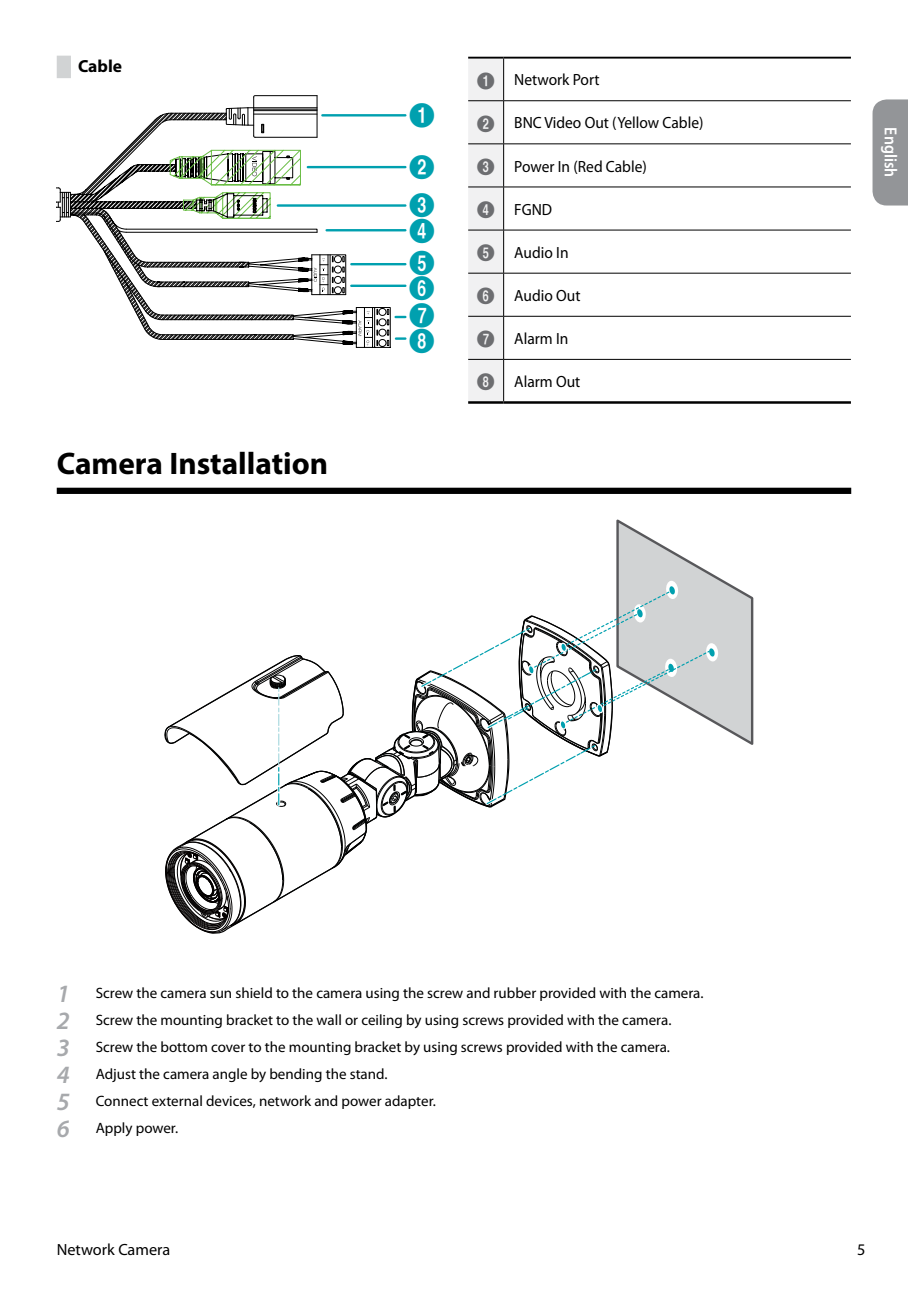
<style>
.page{position:relative;width:908px;height:1290px;background:#fff}
.page>*{position:absolute;margin:0;border:0;box-sizing:border-box;transform-origin:0 0}
.t1{font:700 31.25px "Myriad Pro";color:#000}
.t2{font:25.25px/26px "Numberblackfilled";color:#00a0af}
.t3{font:600 17.5px "Myriad Pro";color:#fff;scale:.9 1}
.t4{font:700 17.5px "Myriad Pro";color:#000}
.t5{font:16.25px "Myriad Pro";color:#000;scale:.95 1}
.t6{font:16.25px "Myriad Pro";color:#000}
.t7{font:15px/27px "Myriad Pro";color:#000}
.s1{font-family:"Numberblackfilled";font-size:17.5px;color:#6d6e71}
.s2{font-weight:600;font-style:italic;font-size:25px;color:#a7a9ac}
</style>
<div class="page">
<div style="left:57px;top:56px;width:14px;height:22px;background:#d1d3d4"></div>
<hr style="left:316px;top:96px;width:1px;height:41px;background:#000">
<svg style="left:253px;top:95px;width:65px;height:3px"></svg>
<hr style="left:253px;top:97px;width:1px;height:39px;background:#000">
<svg style="left:57px;top:107px;width:348px;height:241px"></svg>
<div style="left:278px;top:202px;width:127px;height:6px;background:#fff"></div>
<hr style="left:278px;top:204px;width:127px;height:3px;background:#00a0af">
<div style="left:468px;top:59px;width:35px;height:342px;background:#f1f1f2"></div>
<hr style="left:503px;top:59px;width:1px;height:41px;background:#000">
<hr style="left:468px;top:100px;width:35px;height:1px;background:#000">
<hr style="left:503px;top:100px;width:347px;height:1px;background:#000">
<hr style="left:503px;top:101px;width:1px;height:43px;background:#000">
<hr style="left:468px;top:143px;width:35px;height:1px;background:#000">
<hr style="left:503px;top:143px;width:347px;height:1px;background:#000">
<hr style="left:503px;top:144px;width:1px;height:43px;background:#000">
<hr style="left:468px;top:187px;width:35px;height:1px;background:#000">
<hr style="left:503px;top:187px;width:347px;height:1px;background:#000">
<hr style="left:503px;top:187px;width:1px;height:43px;background:#000">
<hr style="left:468px;top:230px;width:35px;height:1px;background:#000">
<hr style="left:503px;top:230px;width:347px;height:1px;background:#000">
<hr style="left:503px;top:230px;width:1px;height:43px;background:#000">
<hr style="left:468px;top:273px;width:35px;height:1px;background:#000">
<hr style="left:503px;top:273px;width:347px;height:1px;background:#000">
<hr style="left:503px;top:273px;width:1px;height:43px;background:#000">
<hr style="left:468px;top:316px;width:35px;height:1px;background:#000">
<hr style="left:503px;top:316px;width:347px;height:1px;background:#000">
<hr style="left:503px;top:317px;width:1px;height:42px;background:#000">
<hr style="left:468px;top:359px;width:35px;height:1px;background:#000">
<hr style="left:503px;top:359px;width:347px;height:1px;background:#000">
<hr style="left:503px;top:360px;width:1px;height:41px;background:#000">
<hr style="left:468px;top:57px;width:35px;height:2px;background:#000">
<hr style="left:503px;top:57px;width:347px;height:2px;background:#000">
<hr style="left:468px;top:401px;width:35px;height:3px;background:#000">
<hr style="left:503px;top:401px;width:347px;height:3px;background:#000">
<div style="left:57px;top:488px;width:793px;height:6px;background:#000"></div>
<svg style="left:164px;top:519px;width:590px;height:414px"></svg>
<div style="left:872px;top:99px;width:35px;height:106px;background:#939598"></div>
<p class="t4" style="left:78px;top:55px;width:45px">Cable</p>
<h1 class="t1" style="left:57px;top:443px;width:273px">Camera Installation</h1>
<h2 class="t2" style="left:408px;top:102px;width:28px">1</h2>
<h2 class="t2" style="left:408px;top:154px;width:28px">2</h2>
<h2 class="t2" style="left:408px;top:192px;width:28px">3<br>4</h2>
<h2 class="t2" style="left:408px;top:250px;width:28px">5</h2>
<h2 class="t2" style="left:408px;top:274px;width:28px;line-height:27.5px">6<br>7</h2>
<h2 class="t2" style="left:408px;top:328px;width:28px">8</h2>
<p class="t5" style="left:476px;top:70px;width:131px"><span class="s1">1</span> Network Port</p>
<p class="t5" style="left:476px;top:113px;width:240px"><span class="s1">2</span> BNC Video Out (Yellow Cable)</p>
<p class="t5" style="left:476px;top:156px;width:181px"><span class="s1">3</span> Power In (Red Cable)</p>
<p class="t5" style="left:476px;top:199px;width:81px"><span class="s1">4</span> FGND</p>
<p class="t5" style="left:476px;top:242px;width:98px"><span class="s1">5</span> Audio In</p>
<p class="t5" style="left:476px;top:285px;width:111px"><span class="s1">6</span> Audio Out</p>
<p class="t5" style="left:476px;top:328px;width:98px"><span class="s1">7</span> Alarm In</p>
<p class="t5" style="left:476px;top:371px;width:111px"><span class="s1">8</span> Alarm Out</p>
<p class="t3" style="left:901px;top:127px;width:57px;rotate:90deg">English</p>
<p class="t7" style="left:57px;top:979px;width:648px"><span class="s2">1</span> Screw the camera sun shield to the camera using the screw and rubber provided with the camera.<br><span class="s2">2</span> Screw the mounting bracket to the wall or ceiling by using screws provided with the camera.<br><span class="s2">3</span> Screw the bottom cover to the mounting bracket by using screws provided with the camera.<br><span class="s2">4</span> Adjust the camera angle by bending the stand.<br><span class="s2">5</span> Connect external devices, network and power adapter.<br><span class="s2">6</span> Apply power.</p>
<p class="t6" style="left:57px;top:1239px;width:115px">Network Camera</p>
<p class="t6" style="left:856px;top:1239px;width:10px">5</p>
</div>
